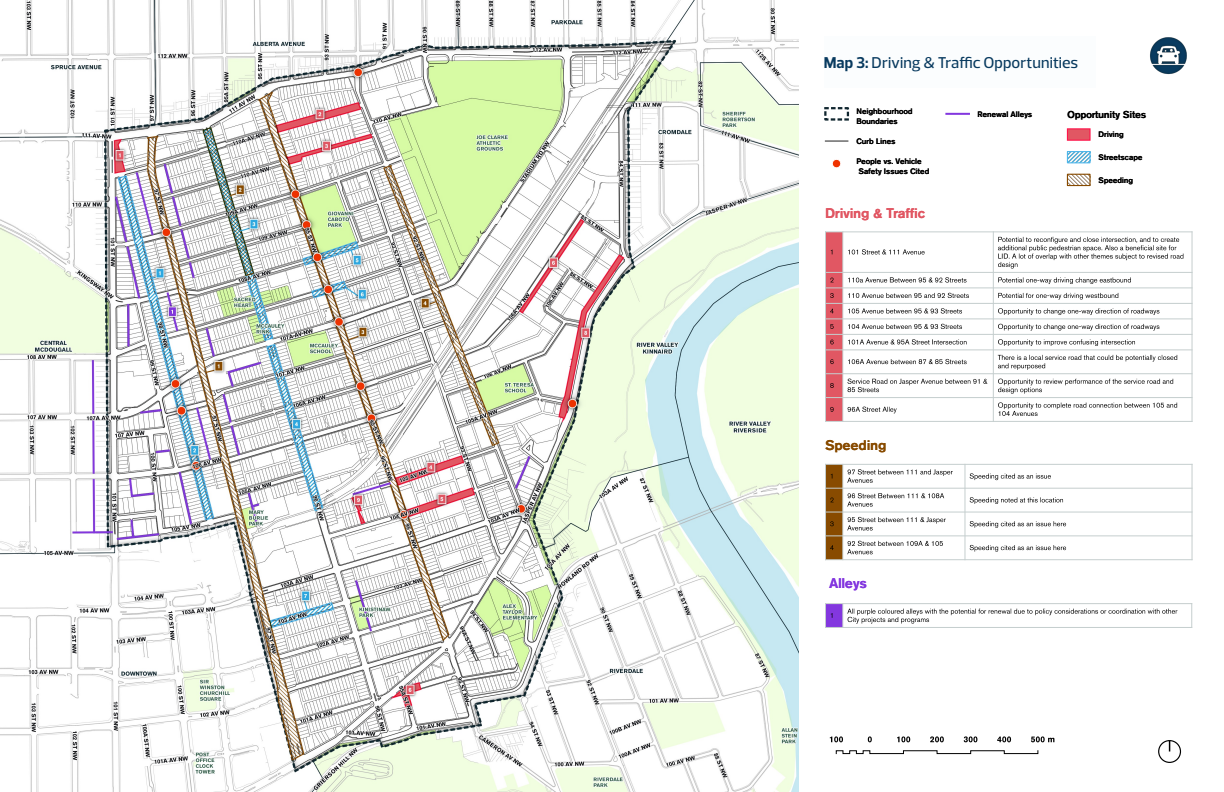
<style>
.page{position:relative;width:1224px;height:792px;background:#fff}
.page>*{position:absolute;margin:0;border:0;box-sizing:border-box;transform-origin:0 0}
.t1{font:500 16px "Prelo";letter-spacing:.005em;color:#083a5f}
.t2{font:500 13.9px "Akzidenz Grotesk BQ Medium";letter-spacing:-.005em;color:#e15763}
.t3{font:500 13.9px "Akzidenz Grotesk BQ Medium";letter-spacing:.01em;color:#884b00}
.t4{font:500 13.9px "Akzidenz Grotesk BQ Medium";letter-spacing:-.005em;color:#8337df}
.t5{font:500 9.9px "Akzidenz Grotesk BQ Medium";color:#000}
.t6{font:500 7.9px/10.2px "Akzidenz Grotesk BQ Medium";color:#000}
.s1{font-weight:700}
</style>
<div class="page">
<img style="left:0;top:0;width:798px;height:792px">
<div style="left:826px;top:232px;width:17px;height:40px;background:#e15763"></div>
<svg style="left:848px;top:249px;width:77px;height:6px"></svg>
<svg style="left:998px;top:237px;width:185px;height:32px"></svg>
<div style="left:826px;top:273px;width:17px;height:15px;background:#e15763"></div>
<svg style="left:830px;top:278px;width:4px;height:4px"></svg>
<svg style="left:848px;top:277px;width:119px;height:6px"></svg>
<svg style="left:998px;top:277px;width:133px;height:7px"></svg>
<div style="left:826px;top:288px;width:17px;height:15px;background:#e15763"></div>
<svg style="left:830px;top:293px;width:4px;height:5px"></svg>
<svg style="left:848px;top:293px;width:121px;height:5px"></svg>
<svg style="left:998px;top:293px;width:120px;height:7px"></svg>
<div style="left:826px;top:304px;width:17px;height:15px;background:#e15763"></div>
<svg style="left:830px;top:309px;width:4px;height:4px"></svg>
<svg style="left:848px;top:308px;width:114px;height:6px"></svg>
<svg style="left:998px;top:308px;width:161px;height:7px"></svg>
<div style="left:826px;top:319px;width:17px;height:15px;background:#e15763"></div>
<svg style="left:830px;top:324px;width:4px;height:5px"></svg>
<svg style="left:848px;top:324px;width:114px;height:5px"></svg>
<svg style="left:998px;top:324px;width:161px;height:7px"></svg>
<div style="left:826px;top:335px;width:17px;height:15px;background:#e15763"></div>
<svg style="left:830px;top:340px;width:4px;height:4px"></svg>
<svg style="left:848px;top:339px;width:119px;height:6px"></svg>
<svg style="left:998px;top:339px;width:137px;height:7px"></svg>
<div style="left:826px;top:350px;width:17px;height:24px;background:#e15763"></div>
<svg style="left:830px;top:359px;width:4px;height:5px"></svg>
<svg style="left:848px;top:359px;width:119px;height:5px"></svg>
<svg style="left:998px;top:355px;width:179px;height:15px"></svg>
<div style="left:826px;top:374px;width:17px;height:23px;background:#e15763"></div>
<svg style="left:830px;top:383px;width:4px;height:5px"></svg>
<svg style="left:847px;top:379px;width:140px;height:13px"></svg>
<svg style="left:998px;top:379px;width:175px;height:15px"></svg>
<div style="left:826px;top:398px;width:17px;height:23px;background:#e15763"></div>
<svg style="left:830px;top:407px;width:4px;height:5px"></svg>
<svg style="left:848px;top:407px;width:49px;height:6px"></svg>
<svg style="left:998px;top:402px;width:179px;height:14px"></svg>
<hr style="left:826px;top:232px;width:366px;height:1px;background:#c5cece">
<hr style="left:826px;top:272px;width:366px;height:1px;background:#c5cece">
<hr style="left:826px;top:288px;width:366px;height:1px;background:#c5cece">
<hr style="left:826px;top:303px;width:366px;height:1px;background:#c5cece">
<hr style="left:826px;top:319px;width:366px;height:1px;background:#c5cece">
<hr style="left:826px;top:334px;width:366px;height:1px;background:#c5cece">
<hr style="left:826px;top:350px;width:366px;height:1px;background:#c5cece">
<hr style="left:826px;top:374px;width:366px;height:1px;background:#c5cece">
<hr style="left:826px;top:397px;width:366px;height:1px;background:#c5cece">
<hr style="left:826px;top:421px;width:366px;height:1px;background:#c5cece">
<hr style="left:825px;top:232px;width:1px;height:189px;background:#c5cece">
<hr style="left:843px;top:232px;width:1px;height:189px;background:#c5cece">
<hr style="left:993px;top:232px;width:1px;height:189px;background:#c5cece">
<hr style="left:1192px;top:232px;width:1px;height:189px;background:#c5cece">
<div style="left:824px;top:107px;width:25px;height:14px;border:2px dashed #10262f"></div>
<svg style="left:825px;top:141px;width:23px;height:1px"></svg>
<div style="left:832px;top:159px;width:9px;height:9px;background:#ef3300;border-radius:50%"></div>
<div style="left:832px;top:159px;width:9px;height:9px;border:1px solid #fff;border-radius:50%"></div>
<hr style="left:946px;top:113px;width:23px;height:2px;background:#8337df">
<div style="left:1067px;top:128px;width:24px;height:13px;background:#e15763;border:1px solid #ff154b"></div>
<img style="left:1069px;top:153px;width:20px;height:8px">
<div style="left:1067px;top:151px;width:24px;height:12px;border:1px solid #4eb6ea"></div>
<img style="left:1069px;top:176px;width:20px;height:8px">
<div style="left:1067px;top:174px;width:24px;height:12px;border:1px solid #884b00"></div>
<div style="left:826px;top:464px;width:17px;height:24px;background:#884b00"></div>
<svg style="left:847px;top:469px;width:106px;height:14px"></svg>
<svg style="left:970px;top:473px;width:81px;height:7px"></svg>
<div style="left:826px;top:488px;width:17px;height:24px;background:#884b00"></div>
<svg style="left:830px;top:498px;width:4px;height:4px"></svg>
<svg style="left:847px;top:493px;width:97px;height:14px"></svg>
<svg style="left:970px;top:497px;width:93px;height:7px"></svg>
<div style="left:826px;top:512px;width:17px;height:24px;background:#884b00"></div>
<svg style="left:830px;top:521px;width:4px;height:5px"></svg>
<svg style="left:847px;top:517px;width:99px;height:14px"></svg>
<svg style="left:970px;top:521px;width:96px;height:7px"></svg>
<div style="left:826px;top:536px;width:17px;height:24px;background:#884b00"></div>
<svg style="left:847px;top:541px;width:96px;height:13px"></svg>
<svg style="left:970px;top:545px;width:96px;height:7px"></svg>
<hr style="left:826px;top:464px;width:366px;height:1px;background:#c5cece">
<hr style="left:826px;top:488px;width:366px;height:1px;background:#c5cece">
<hr style="left:826px;top:512px;width:366px;height:1px;background:#c5cece">
<hr style="left:826px;top:536px;width:366px;height:1px;background:#c5cece">
<hr style="left:826px;top:560px;width:366px;height:1px;background:#c5cece">
<hr style="left:825px;top:464px;width:1px;height:96px;background:#c5cece">
<hr style="left:843px;top:464px;width:1px;height:96px;background:#c5cece">
<hr style="left:965px;top:464px;width:1px;height:96px;background:#c5cece">
<hr style="left:1192px;top:464px;width:1px;height:96px;background:#c5cece">
<svg style="left:835px;top:750px;width:204px;height:4px"></svg>
<svg style="left:830px;top:736px;width:13px;height:6px"></svg>
<svg style="left:868px;top:736px;width:4px;height:6px"></svg>
<svg style="left:897px;top:736px;width:13px;height:6px"></svg>
<svg style="left:930px;top:736px;width:14px;height:6px"></svg>
<svg style="left:964px;top:736px;width:13px;height:6px"></svg>
<svg style="left:997px;top:736px;width:14px;height:6px"></svg>
<svg style="left:1031px;top:736px;width:23px;height:6px"></svg>
<svg style="left:1158px;top:740px;width:23px;height:23px"></svg>
<div style="left:826px;top:604px;width:17px;height:23px;background:#8337df"></div>
<hr style="left:826px;top:603px;width:366px;height:1px;background:#c5cece">
<hr style="left:826px;top:627px;width:366px;height:1px;background:#c5cece">
<svg style="left:825px;top:604px;width:7px;height:23px"></svg>
<svg style="left:843px;top:604px;width:334px;height:23px"></svg>
<svg style="left:1192px;top:604px;width:1px;height:23px"></svg>
<div style="left:824px;top:36px;width:271px;height:51px;background:#fbfdfe"></div>
<img style="left:1150px;top:37px;width:37px;height:38px">
<h1 class="t1" style="left:824px;top:52px;width:256px"><span class="s1">Map 3:</span> Driving &amp; Traffic Opportunities</h1>
<p class="t6" style="left:856px;top:107px;width:58px">Neighbourhood<br>Boundaries</p>
<p class="t6" style="left:856px;top:137px;width:40px">Curb Lines</p>
<p class="t6" style="left:856px;top:156px;width:74px">People vs. Vehicle<br>Safety Issues Cited</p>
<p class="t2" style="left:825px;top:208px;width:101px">Driving &amp; Traffic</p>
<p class="t6" style="left:977px;top:109px;width:56px">Renewal Alleys</p>
<p class="t5" style="left:1067px;top:110px;width:80px">Opportunity Sites</p>
<p class="t6" style="left:1098px;top:130px;width:27px">Driving</p>
<p class="t6" style="left:1098px;top:153px;width:45px">Streetscape</p>
<p class="t6" style="left:1098px;top:175px;width:36px">Speeding</p>
<p class="t3" style="left:825px;top:440px;width:63px">Speeding</p>
<p class="t4" style="left:829px;top:578px;width:39px">Alleys</p>
</div>
